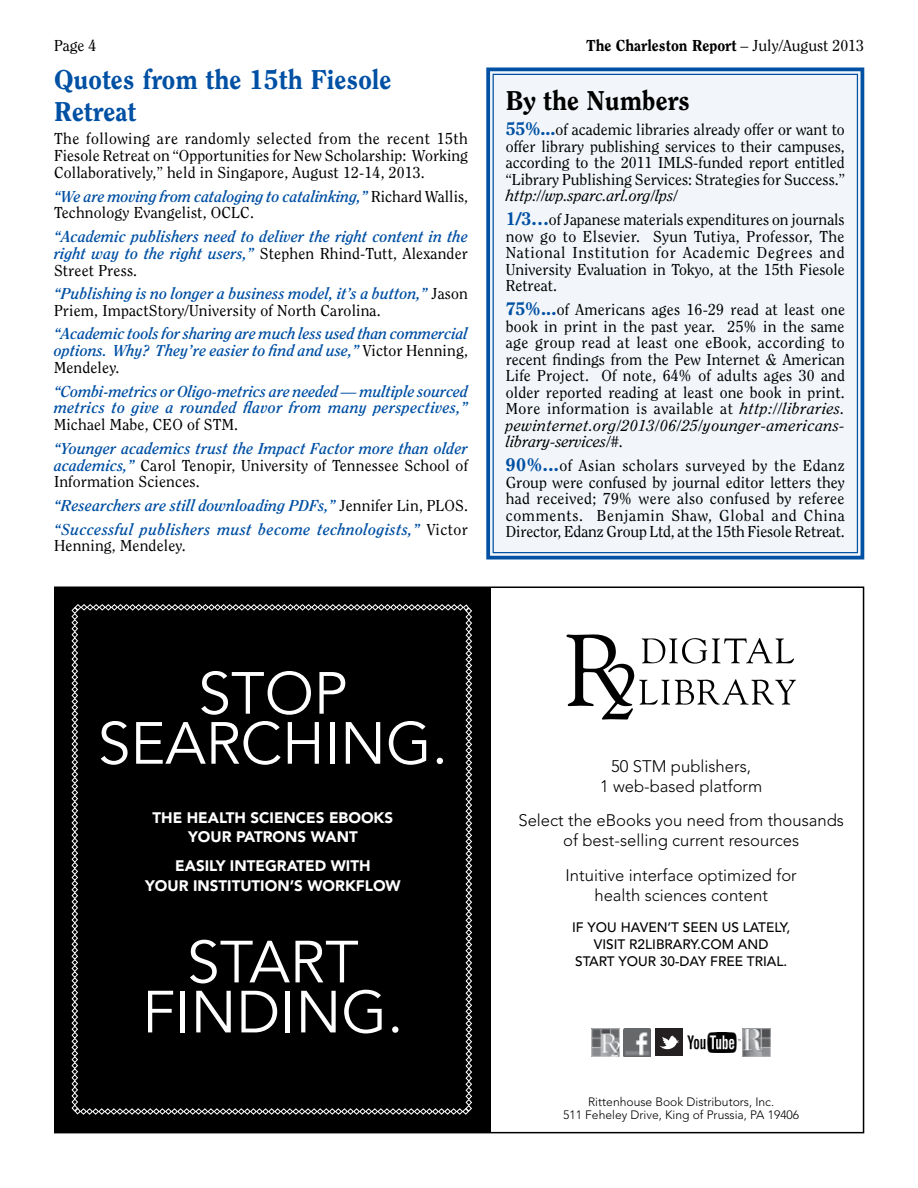
<style>
.page{position:relative;width:918px;height:1188px;background:#fff}
.page>*{position:absolute;margin:0;border:0;box-sizing:border-box;transform-origin:0 0}
.t1{font:58.8px/49.9px "Avenir";color:#fff;text-align:center}
.t2{font:800 27px/32.4px "Clearface";color:#0050a4}
.t3{font:800 27px "Clearface";color:#000}
.t4{font:300 16.65px/19.6px "Avenir";color:#000;text-align:center}
.t5{font:15.75px/16.5px "Clearface";color:#000;text-align:justify}
.t6{font:italic 700 15.75px/16.8px "Clearface";letter-spacing:.01em;color:#0050a4}
.t7{font:800 15.75px "Clearface";color:#000}
.t8{font:900 15.15px/19.6px "Avenir";color:#fff;text-align:center}
.t9{font:500 13.65px/16.6px "Avenir";color:#000;text-align:center}
.t10{font:300 12.15px/13.6px "Avenir";color:#000;text-align:center}
.s1{font-weight:400}
.s2{font-weight:400;font-style:normal;color:#000}
.s3{font-weight:700;font-style:italic;color:#0050a4}
.s4{font-weight:800;font-size:18px;color:#0050a4}
.s5{font-style:italic}
</style>
<div class="page">
<div style="left:486px;top:67px;width:379px;height:493px;background:#f2f6fa"></div>
<div style="left:55px;top:587px;width:436px;height:546px;background:#000"></div>
<svg style="left:566px;top:634px;width:230px;height:86px"></svg>
<img style="left:688px;top:1033px;width:53px;height:19px">
<img style="left:623px;top:1029px;width:28px;height:27px">
<div style="left:655px;top:1029px;width:28px;height:27px;background:#241f21"></div>
<svg style="left:659px;top:1036px;width:20px;height:14px"></svg>
<img style="left:592px;top:1029px;width:27px;height:27px">
<img style="left:743px;top:1029px;width:28px;height:27px">
<svg style="left:71px;top:604px;width:401px;height:511px"></svg>
<p class="t5" style="left:54px;top:37px;width:44px">Page 4</p>
<p class="t7" style="left:586px;top:36px;width:279px">The Charleston Report <span class="s1">– July/August 2013</span></p>
<h2 class="t2" style="left:54px;top:62px;width:339px">Quotes from the 15th Fiesole<br>Retreat</h2>
<p class="t5" style="left:54px;top:130px;width:416px">The following are randomly selected from the recent 15th Fiesole Retreat on “Opportunities for New Scholarship: Working Collaboratively,” held in Singapore, August 12-14, 2013.</p>
<p class="t6" style="left:54px;top:188px;width:416px">“We are moving from cataloging to catalinking,” <span class="s2">Richard Wallis,<br>Technology Evangelist, OCLC.</span></p>
<p class="t6" style="left:54px;top:228px;width:416px;text-align:justify">“Academic publishers need to deliver the right content in the right way to the right users,” <span class="s2">Stephen Rhind-Tutt, Alexander Street Press.</span></p>
<p class="t6" style="left:54px;top:285px;width:416px">“Publishing is no longer a business model, it’s a button,” <span class="s2">Jason<br>Priem, ImpactStory/University of North Carolina.</span></p>
<p class="t6" style="left:54px;top:326px;width:416px;text-align:justify">“Academic tools for sharing are much less used than commercial options. Why? They’re easier to find and use,” <span class="s2">Victor Henning, Mendeley.</span></p>
<p class="t6" style="left:54px;top:383px;width:416px">“Combi-metrics or Oligo-metrics are needed — multiple sourced metrics to give a rounded flavor from many perspectives,”</p>
<p class="t5" style="left:54px;top:416px;width:186px">Michael Mabe, CEO of STM.</p>
<p class="t5" style="left:54px;top:440px;width:416px"><span class="s3">“Younger academics trust the Impact Factor more than older academics,”</span> Carol Tenopir, University of Tennessee School of Information Sciences.</p>
<p class="t6" style="left:54px;top:494px;width:416px;line-height:23.5px">“Researchers are still downloading PDFs,” <span class="s2">Jennifer Lin, PLOS. </span>“Successful publishers must become technologists,” <span class="s2">Victor</span></p>
<p class="t5" style="left:54px;top:537px;width:133px">Henning, Mendeley.</p>
<h2 class="t3" style="left:506px;top:84px;width:186px">By the Numbers</h2>
<p class="t5" style="left:506px;top:121px;width:341px"><span class="s4">55%...</span>of academic libraries already offer or want to offer library publishing services to their campuses, according to the 2011 IMLS-funded report entitled “Library Publishing Services: Strategies for Success.”</p>
<p class="t5" style="left:506px;top:183px;width:340px;line-height:24px"><span class="s5">http://wp.sparc.arl.org/lps/<br></span><span class="s4">1/3…</span>of Japanese materials expenditures on journals</p>
<p class="t5" style="left:506px;top:228px;width:340px">now go to Elsevier. Syun Tutiya, Professor, The National Institution for Academic Degrees and University Evaluation in Tokyo, at the 15th Fiesole Retreat.</p>
<p class="t5" style="left:506px;top:301px;width:341px"><span class="s4">75%...</span>of Americans ages 16-29 read at least one book in print in the past year. 25% in the same age group read at least one eBook, according to recent findings from the Pew Internet &amp; American Life Project. Of note, 64% of adults ages 30 and older reported reading at least one book in print.<br>More information is available at <span class="s5">http://libraries. pewinternet.org/2013/06/25/younger-americans&shy;library-services/#</span>.</p>
<p class="t5" style="left:506px;top:457px;width:341px"><span class="s4">90%...</span>of Asian scholars surveyed by the Edanz Group were confused by journal editor letters they had received; 79% were also confused by referee comments. Benjamin Shaw, Global and China Director, Edanz Group Ltd, at the 15th Fiesole Retreat.</p>
<h1 class="t1" style="left:98px;top:670px;width:352px">STOP<br>SEARCHING.</h1>
<p class="t8" style="left:153px;top:807px;width:242px">THE HEALTH SCIENCES EBOOKS<br>YOUR PATRONS WANT</p>
<p class="t8" style="left:145px;top:856px;width:257px">EASILY INTEGRATED WITH<br>YOUR INSTITUTION’S WORKFLOW</p>
<h1 class="t1" style="left:142px;top:939px;width:263px">START<br>FINDING.</h1>
<p class="t4" style="left:600px;top:756px;width:164px">50 STM publishers,<br>1 web-based platform</p>
<p class="t4" style="left:518px;top:811px;width:327px">Select the eBooks you need from thousands of best-selling current resources</p>
<p class="t4" style="left:566px;top:865px;width:233px">Intuitive interface optimized for health sciences content</p>
<p class="t9" style="left:572px;top:920px;width:219px">IF YOU HAVEN’T SEEN US LATELY,<br>VISIT R2LIBRARY.COM AND<br>START YOUR 30-DAY FREE TRIAL.</p>
<p class="t10" style="left:563px;top:1095px;width:238px">Rittenhouse Book Distributors, Inc.<br>511 Feheley Drive, King of Prussia, PA 19406</p>
</div>
